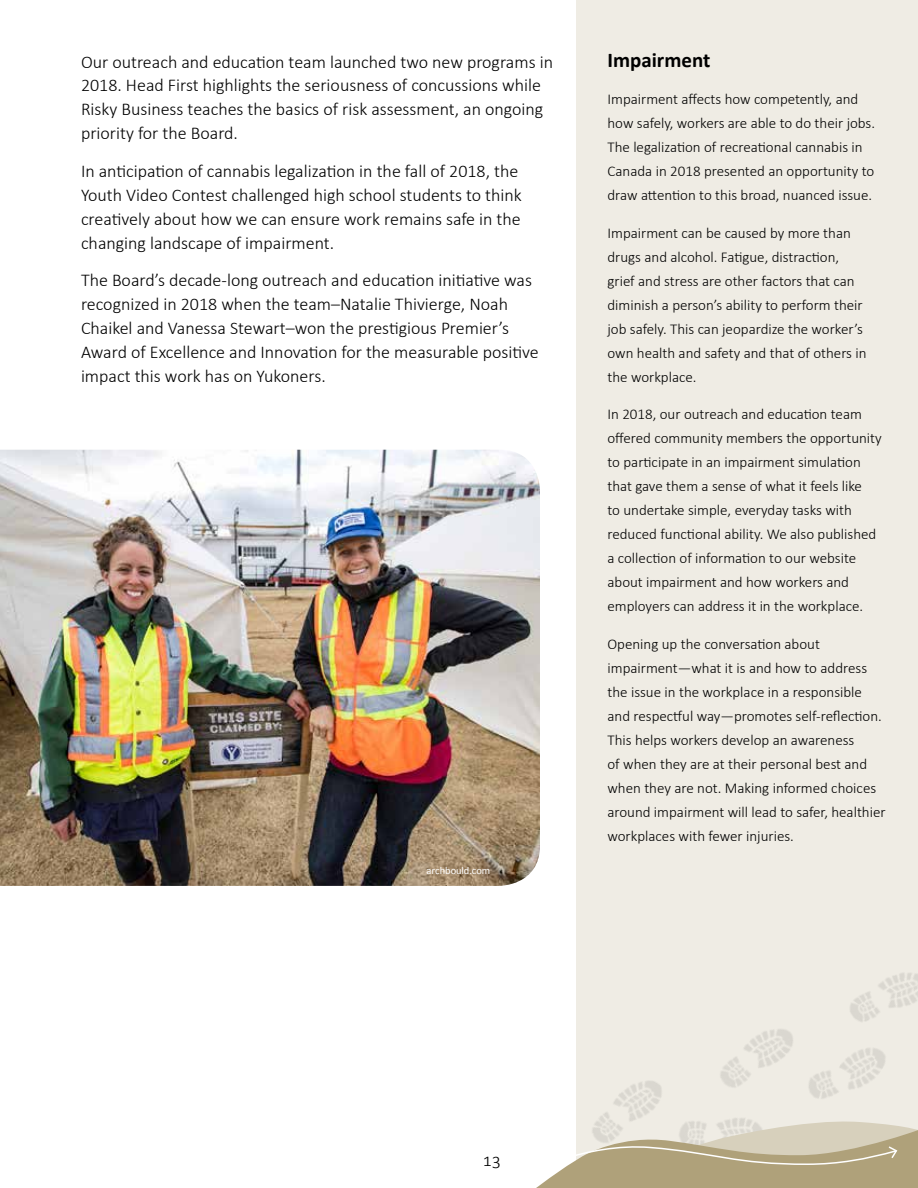
<style>
.page{position:relative;width:918px;height:1188px;background:#fff}
.page>*{position:absolute;margin:0;border:0;box-sizing:border-box;transform-origin:0 0}
.t1{font:700 21px "Calibri";color:#000}
.t2{font:300 18px/24px "Calibri";color:#000}
.t3{font:300 15px/24px "Calibri";color:#000}
.t4{font:10.5px "Calibri";color:#fff}
</style>
<div class="page">
<img style="left:0;top:450px;width:540px;height:436px">
<div style="left:577px;top:0;width:341px;height:1188px;background:#efece4"></div>
<img style="left:576px;top:728px;width:342px;height:390px">
<svg style="left:536px;top:1118px;width:382px;height:70px"></svg>
<p class="t2" style="left:81px;top:49px;width:474px">Our outreach and education team launched two new programs in 2018. Head First highlights the seriousness of concussions while Risky Business teaches the basics of risk assessment, an ongoing priority for the Board.</p>
<p class="t2" style="left:81px;top:159px;width:442px">In anticipation of cannabis legalization in the fall of 2018, the Youth Video Contest challenged high school students to think creatively about how we can ensure work remains safe in the changing landscape of impairment.</p>
<p class="t2" style="left:81px;top:268px;width:459px">The Board’s decade-long outreach and education initiative was recognized in 2018 when the team–Natalie Thivierge, Noah Chaikel and Vanessa Stewart–won the prestigious Premier’s Award of Excellence and Innovation for the measurable positive impact this work has on Yukoners.</p>
<p class="t4" style="left:427px;top:864px;width:65px">archbould.com</p>
<h1 class="t1" style="left:608px;top:46px;width:104px">Impairment</h1>
<p class="t3" style="left:608px;top:87px;width:269px">Impairment affects how competently, and how safely, workers are able to do their jobs.<br>The legalization of recreational cannabis in Canada in 2018 presented an opportunity to draw attention to this broad, nuanced issue.</p>
<p class="t3" style="left:608px;top:220px;width:261px">Impairment can be caused by more than drugs and alcohol. Fatigue, distraction, grief and stress are other factors that can diminish a person’s ability to perform their job safely. This can jeopardize the worker’s own health and safety and that of others in the workplace.</p>
<p class="t3" style="left:608px;top:402px;width:276px">In 2018, our outreach and education team offered community members the opportunity to participate in an impairment simulation that gave them a sense of what it feels like<br>to undertake simple, everyday tasks with reduced functional ability. We also published a collection of information to our website about impairment and how workers and employers can address it in the workplace.</p>
<p class="t3" style="left:608px;top:631px;width:280px">Opening up the conversation about impairment—what it is and how to address the issue in the workplace in a responsible and respectful way—promotes self-reflection.<br>This helps workers develop an awareness<br>of when they are at their personal best and when they are not. Making informed choices around impairment will lead to safer, healthier workplaces with fewer injuries.</p>
<p class="t2" style="left:483px;top:1148px;width:20px">13</p>
</div>
